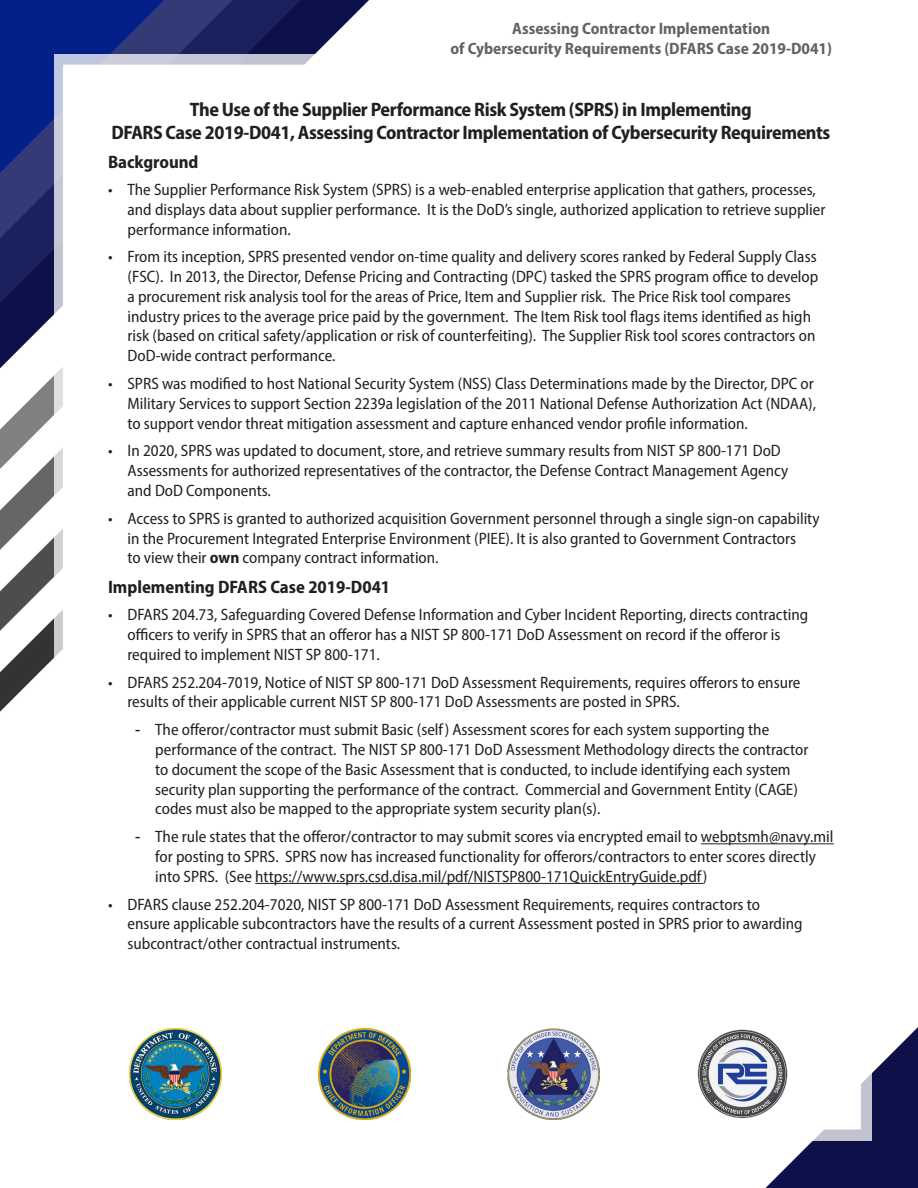
<style>
.page{position:relative;width:918px;height:1188px;background:#fff}
.page>*{position:absolute;margin:0;border:0;box-sizing:border-box;transform-origin:0 0}
.t1{font:700 semi-condensed 19.5px "Myriad Pro";letter-spacing:-.02em;color:#231f20}
.t2{font:700 semi-condensed 18px "Myriad Pro";color:#231f20}
.t3{font:semi-condensed 16.5px/19.8px "Myriad Pro";color:#231f20}
.t4{font:700 semi-condensed 16.5px/19.8px "Myriad Pro";color:#636366;text-align:center}
.s1{font-weight:700}
.s2{font-weight:600;font-stretch:normal}
</style>
<div class="page">
<img style="left:0;top:0;width:918px;height:1188px">
<div style="left:54px;top:54px;width:818px;height:1086px;background:#fff"></div>
<hr style="left:701px;top:843px;width:133px;height:1px;background:#231f20">
<hr style="left:255px;top:883px;width:448px;height:1px;background:#231f20">
<img style="left:130px;top:1028px;width:91px;height:91px">
<img style="left:319px;top:1028px;width:91px;height:91px">
<img style="left:508px;top:1028px;width:91px;height:91px">
<img style="left:697px;top:1029px;width:91px;height:90px">
<p class="t4" style="left:451px;top:18px;width:383px">Assessing Contractor Implementation<br>of Cybersecurity Requirements (DFARS Case 2019-D041)</p>
<p class="t1" style="left:190px;top:97px;width:563px">The Use of the Supplier Performance Risk System (SPRS) in Implementing</p>
<p class="t1" style="left:111px;top:120px;width:721px">DFARS Case 2019-D041, Assessing Contractor Implementation of Cybersecurity Requirements</p>
<p class="t2" style="left:108px;top:151px;width:92px">Background</p>
<p class="t3" style="left:128px;top:179px;width:699px;text-indent:-20px">• The Supplier Performance Risk System (SPRS) is a web-enabled enterprise application that gathers, processes, and displays data about supplier performance. It is the DoD’s single, authorized application to retrieve supplier performance information.</p>
<p class="t3" style="left:128px;top:247px;width:692px;text-indent:-20px">• From its inception, SPRS presented vendor on-time quality and delivery scores ranked by Federal Supply Class (FSC). In 2013, the Director, Defense Pricing and Contracting (DPC) tasked the SPRS program office to develop a procurement risk analysis tool for the areas of Price, Item and Supplier risk. The Price Risk tool compares industry prices to the average price paid by the government. The Item Risk tool flags items identified as high risk (based on critical safety/application or risk of counterfeiting). The Supplier Risk tool scores contractors on DoD-wide contract performance.</p>
<p class="t3" style="left:128px;top:373px;width:690px;text-indent:-20px">• SPRS was modified to host National Security System (NSS) Class Determinations made by the Director, DPC or<br>Military Services to support Section 2239a legislation of the 2011 National Defense Authorization Act (NDAA), to support vendor threat mitigation assessment and capture enhanced vendor profile information.</p>
<p class="t3" style="left:128px;top:441px;width:662px;text-indent:-20px">• In 2020, SPRS was updated to document, store, and retrieve summary results from NIST SP 800-171 DoD<br>Assessments for authorized representatives of the contractor, the Defense Contract Management Agency and DoD Components.</p>
<p class="t3" style="left:128px;top:508px;width:694px;text-indent:-20px">• Access to SPRS is granted to authorized acquisition Government personnel through a single sign-on capability in the Procurement Integrated Enterprise Environment (PIEE). It is also granted to Government Contractors<br>to view their <span class="s1">own</span> company contract information.</p>
<p class="t2" style="left:108px;top:575px;width:284px">Implementing DFARS Case 2019-D041</p>
<p class="t3" style="left:128px;top:605px;width:682px;text-indent:-20px">• DFARS 204.73, Safeguarding Covered Defense Information and Cyber Incident Reporting, directs contracting officers to verify in SPRS that an offeror has a NIST SP 800-171 DoD Assessment on record if the offeror is required to implement NIST SP 800-171.</p>
<p class="t3" style="left:128px;top:672px;width:674px;text-indent:-20px">• DFARS 252.204-7019, Notice of NIST SP 800-171 DoD Assessment Requirements, requires offerors to ensure results of their applicable current NIST SP 800-171 DoD Assessments are posted in SPRS.</p>
<p class="t3" style="left:155px;top:720px;width:655px;text-indent:-20px"><span class="s2">-</span> The offeror/contractor must submit Basic (self) Assessment scores for each system supporting the performance of the contract. The NIST SP 800-171 DoD Assessment Methodology directs the contractor to document the scope of the Basic Assessment that is conducted, to include identifying each system security plan supporting the performance of the contract. Commercial and Government Entity (CAGE) codes must also be mapped to the appropriate system security plan(s).</p>
<p class="t3" style="left:155px;top:827px;width:680px;text-indent:-20px"><span class="s2">-</span> The rule states that the offeror/contractor to may submit scores via encrypted email to webptsmh@navy.mil for posting to SPRS. SPRS now has increased functionality for offerors/contractors to enter scores directly into SPRS. (See https://www.sprs.csd.disa.mil/pdf/NISTSP800-171QuickEntryGuide.pdf)</p>
<p class="t3" style="left:128px;top:894px;width:677px;text-indent:-20px">• DFARS clause 252.204-7020, NIST SP 800-171 DoD Assessment Requirements, requires contractors to ensure applicable subcontractors have the results of a current Assessment posted in SPRS prior to awarding subcontract/other contractual instruments.</p>
</div>
